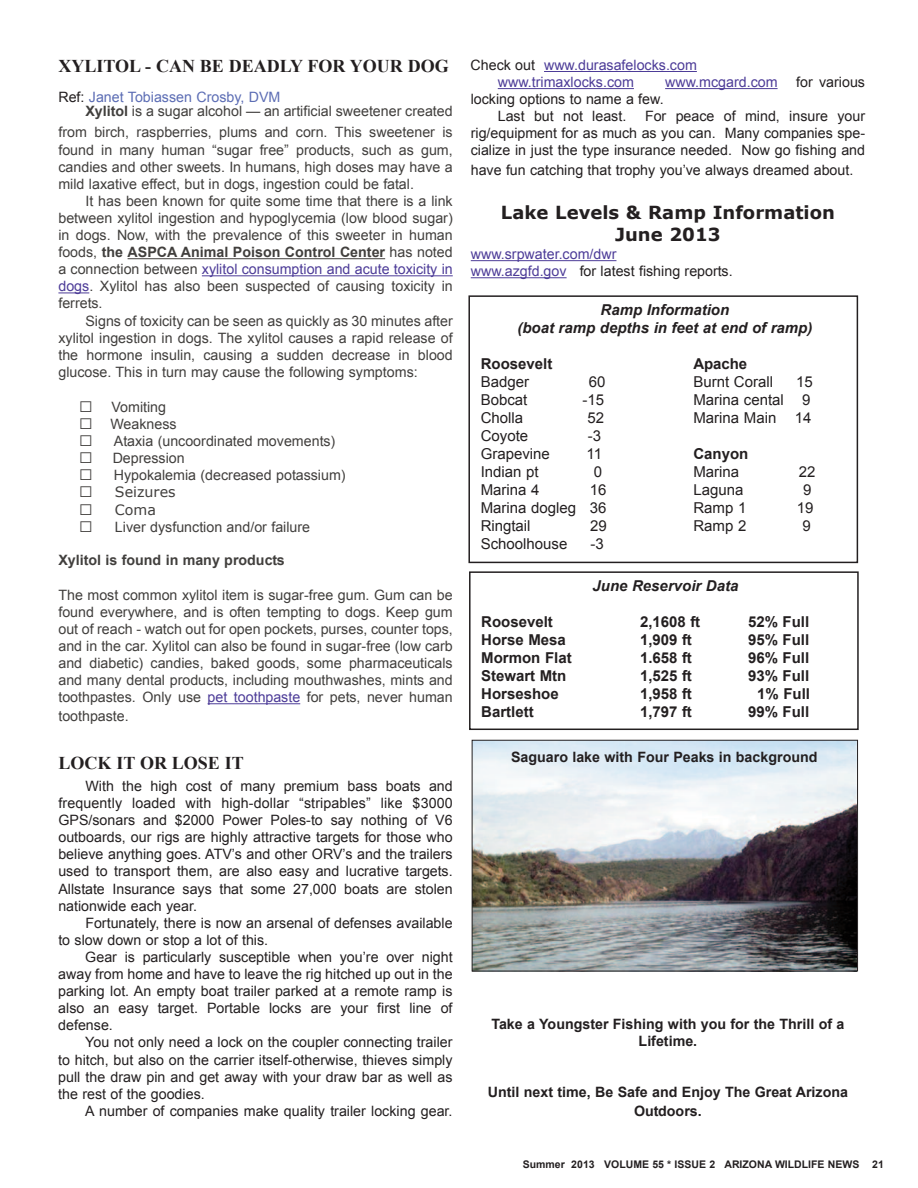
<style>
.page{position:relative;width:918px;height:1188px;background:#fff}
.page>*{position:absolute;margin:0;border:0;box-sizing:border-box;transform-origin:0 0}
.t1{font:700 18px "Times New Roman";color:#231f20}
.t2{font:700 18px/21.6px "Verdana";color:#231f20;text-align:center}
.t3{font:15px "Arial";color:#231f20}
.t4{font:700 15px "Arial";color:#231f20}
.t5{font:italic 700 15px/18px "Arial";color:#231f20;text-align:center}
.t6{font:14.25px/17.1px "Arial";color:#413f3d;text-align:justify}
.t7{font:14.25px/17.1px "Arial";color:#231f20;text-align:justify}
.t8{font:700 14.25px/17.1px "Arial";color:#231f20;text-align:center}
.t9{font:14.25px/17.1px "Arial";color:#4d3c98}
.t10{font:700 14.25px "Arial";color:#413f3d}
.t11{font:14.25px/17.1px "Verdana";color:#413f3d}
.t12{font:700 10.5px "Arial";color:#231f20}
.s1{color:#231f20}
.s2{color:#5c6db4}
.s3{font-weight:700}
.s4{color:#4d3c98}
</style>
<div class="page">
<hr style="left:128px;top:258px;width:257px;height:1px;background:#413f3d">
<hr style="left:202px;top:275px;width:251px;height:1px;background:#4d3c98">
<hr style="left:58px;top:292px;width:31px;height:1px;background:#4d3c98">
<hr style="left:208px;top:703px;width:92px;height:1px;background:#4d3c98">
<hr style="left:544px;top:71px;width:153px;height:1px;background:#4d3c98">
<hr style="left:498px;top:88px;width:136px;height:1px;background:#4d3c98">
<hr style="left:665px;top:88px;width:113px;height:1px;background:#4d3c98">
<hr style="left:471px;top:260px;width:145px;height:1px;background:#4d3c98">
<hr style="left:471px;top:277px;width:96px;height:1px;background:#4d3c98">
<div style="left:468px;top:295px;width:390px;height:268px;border:2px solid #231f20"></div>
<div style="left:469px;top:571px;width:390px;height:159px;border:2px solid #231f20"></div>
<img style="left:474px;top:742px;width:382px;height:227px">
<div style="left:472px;top:740px;width:386px;height:231px;border:1px solid #231f20"></div>
<p class="t1" style="left:58px;top:56px;width:392px">XYLITOL - CAN BE DEADLY FOR YOUR DOG</p>
<p class="t6" style="left:85px;top:91px;width:369px;line-height:13.4px;text-indent:-27px"><span class="s1">Ref:</span> <span class="s2">Janet Tobiassen Crosby, DVM<br></span><span class="s3">Xylitol</span> is a sugar alcohol — an artificial sweetener created</p>
<p class="t6" style="left:58px;top:124px;width:396px">from birch, raspberries, plums and corn. This sweetener is found in many human “sugar free” products, such as gum, candies and other sweets. In humans, high doses may have a mild laxative effect, but in dogs, ingestion could be fatal.</p>
<p class="t6" style="left:58px;top:192px;width:396px;text-indent:27px">It has been known for quite some time that there is a link between xylitol ingestion and hypoglycemia (low blood sugar) in dogs. Now, with the prevalence of this sweeter in human foods, <span class="s3">the ASPCA Animal Poison Control Center</span> has noted a connection between <span class="s4">xylitol consumption and acute toxicity in dogs</span>. Xylitol has also been suspected of causing toxicity in ferrets.</p>
<p class="t6" style="left:58px;top:312px;width:396px;text-indent:27px">Signs of toxicity can be seen as quickly as 30 minutes after xylitol ingestion in dogs. The xylitol causes a rapid release of the hormone insulin, causing a sudden decrease in blood glucose. This in turn may cause the following symptoms:</p>
<p class="t6" style="left:110px;top:398px;width:237px;text-align:left">Vomiting<br>Weakness<br>Ataxia (uncoordinated movements)<br>Depression<br>Hypokalemia (decreased potassium)</p>
<p class="t11" style="left:115px;top:483px;width:62px">Seizures<br>Coma</p>
<p class="t6" style="left:115px;top:518px;width:197px">Liver dysfunction and/or failure</p>
<p class="t10" style="left:58px;top:553px;width:228px">Xylitol is found in many products</p>
<p class="t6" style="left:58px;top:586px;width:396px">The most common xylitol item is sugar-free gum. Gum can be found everywhere, and is often tempting to dogs. Keep gum out of reach - watch out for open pockets, purses, counter tops, and in the car. Xylitol can also be found in sugar-free (low carb and diabetic) candies, baked goods, some pharmaceuticals and many dental products, including mouthwashes, mints and toothpastes. Only use <span class="s4">pet toothpaste</span> for pets, never human</p>
<p class="t6" style="left:58px;top:708px;width:72px">toothpaste.</p>
<p class="t1" style="left:58px;top:753px;width:187px">LOCK IT OR LOSE IT</p>
<p class="t7" style="left:58px;top:777px;width:396px;text-indent:27px">With the high cost of many premium bass boats and frequently loaded with high-dollar “stripables” like $3000<br>GPS/sonars and $2000 Power Poles-to say nothing of V6 outboards, our rigs are highly attractive targets for those who believe anything goes. ATV’s and other ORV’s and the trailers used to transport them, are also easy and lucrative targets.<br>Allstate Insurance says that some 27,000 boats are stolen nationwide each year.</p>
<p class="t7" style="left:58px;top:914px;width:396px;text-indent:27px">Fortunately, there is now an arsenal of defenses available to slow down or stop a lot of this.</p>
<p class="t7" style="left:58px;top:948px;width:396px;text-indent:27px">Gear is particularly susceptible when you’re over night away from home and have to leave the rig hitched up out in the parking lot. An empty boat trailer parked at a remote ramp is also an easy target. Portable locks are your first line of defense.</p>
<p class="t7" style="left:58px;top:1034px;width:396px;text-indent:27px">You not only need a lock on the coupler connecting trailer to hitch, but also on the carrier itself-otherwise, thieves simply pull the draw pin and get away with your draw bar as well as the rest of the goodies.</p>
<p class="t7" style="left:85px;top:1102px;width:369px">A number of companies make quality trailer locking gear.</p>
<p class="t9" style="left:498px;top:56px;width:201px;text-indent:-27px"><span class="s1">Check out</span> www.durasafelocks.com www.trimaxlocks.com</p>
<p class="t9" style="left:665px;top:74px;width:114px">www.mcgard.com</p>
<p class="t7" style="left:796px;top:74px;width:70px">for various</p>
<p class="t7" style="left:498px;top:91px;width:167px;text-indent:-27px">locking options to name a few.<br>Last but not least.</p>
<p class="t7" style="left:471px;top:108px;width:396px;text-indent:174px">For peace of mind, insure your rig/equipment for as much as you can. Many companies spe&shy;cialize in just the type insurance needed. Now go fishing and</p>
<p class="t7" style="left:471px;top:161px;width:384px">have fun catching that trophy you’ve always dreamed about.</p>
<p class="t2" style="left:501px;top:201px;width:335px">Lake Levels &amp; Ramp Information<br>June 2013</p>
<p class="t9" style="left:471px;top:246px;width:263px">www.srpwater.com/dwr<br>www.azgfd.gov <span class="s1">for latest fishing reports.</span></p>
<p class="t5" style="left:517px;top:301px;width:297px">Ramp Information<br>(boat ramp depths in feet at end of ramp)</p>
<p class="t4" style="left:481px;top:356px;width:73px">Roosevelt</p>
<p class="t4" style="left:693px;top:356px;width:55px">Apache</p>
<p class="t3" style="left:481px;top:374px;width:50px">Badger</p>
<p class="t3" style="left:589px;top:374px;width:18px">60</p>
<p class="t3" style="left:693px;top:374px;width:81px">Burnt Corall</p>
<p class="t3" style="left:796px;top:374px;width:18px">15</p>
<p class="t3" style="left:481px;top:392px;width:48px">Bobcat</p>
<p class="t3" style="left:582px;top:392px;width:23px">-15</p>
<p class="t3" style="left:693px;top:392px;width:118px">Marina cental 9</p>
<p class="t3" style="left:481px;top:410px;width:44px">Cholla</p>
<p class="t3" style="left:587px;top:410px;width:18px">52</p>
<p class="t3" style="left:693px;top:410px;width:119px">Marina Main 14</p>
<p class="t3" style="left:481px;top:428px;width:49px">Coyote</p>
<p class="t3" style="left:588px;top:428px;width:15px">-3</p>
<p class="t3" style="left:481px;top:446px;width:71px">Grapevine</p>
<p class="t3" style="left:587px;top:446px;width:17px">11</p>
<p class="t4" style="left:693px;top:446px;width:57px">Canyon</p>
<p class="t3" style="left:481px;top:464px;width:59px">Indian pt</p>
<p class="t3" style="left:594px;top:464px;width:10px">0</p>
<p class="t3" style="left:693px;top:464px;width:47px">Marina</p>
<p class="t3" style="left:799px;top:464px;width:18px">22</p>
<p class="t3" style="left:481px;top:482px;width:60px">Marina 4</p>
<p class="t3" style="left:590px;top:482px;width:18px">16</p>
<p class="t3" style="left:693px;top:482px;width:52px">Laguna</p>
<p class="t3" style="left:803px;top:482px;width:10px">9</p>
<p class="t3" style="left:481px;top:500px;width:127px">Marina dogleg 36</p>
<p class="t3" style="left:693px;top:500px;width:54px">Ramp 1</p>
<p class="t3" style="left:797px;top:500px;width:18px">19</p>
<p class="t3" style="left:481px;top:518px;width:51px">Ringtail</p>
<p class="t3" style="left:590px;top:518px;width:18px">29</p>
<p class="t3" style="left:693px;top:518px;width:54px">Ramp 2</p>
<p class="t3" style="left:802px;top:518px;width:10px">9</p>
<p class="t3" style="left:481px;top:536px;width:88px">Schoolhouse</p>
<p class="t3" style="left:590px;top:536px;width:15px">-3</p>
<p class="t5" style="left:593px;top:577px;width:147px">June Reservoir Data</p>
<p class="t4" style="left:481px;top:614px;width:73px">Roosevelt</p>
<p class="t4" style="left:640px;top:614px;width:62px">2,1608 ft</p>
<p class="t4" style="left:748px;top:614px;width:63px">52% Full</p>
<p class="t4" style="left:481px;top:632px;width:86px">Horse Mesa</p>
<p class="t4" style="left:640px;top:632px;width:53px">1,909 ft</p>
<p class="t4" style="left:748px;top:632px;width:63px">95% Full</p>
<p class="t4" style="left:481px;top:650px;width:92px">Mormon Flat</p>
<p class="t4" style="left:640px;top:650px;width:53px">1.658 ft</p>
<p class="t4" style="left:748px;top:650px;width:63px">96% Full</p>
<p class="t4" style="left:481px;top:668px;width:87px">Stewart Mtn</p>
<p class="t4" style="left:640px;top:668px;width:53px">1,525 ft</p>
<p class="t4" style="left:748px;top:668px;width:63px">93% Full</p>
<p class="t4" style="left:481px;top:686px;width:79px">Horseshoe</p>
<p class="t4" style="left:640px;top:686px;width:53px">1,958 ft</p>
<p class="t4" style="left:757px;top:686px;width:54px">1% Full</p>
<p class="t4" style="left:481px;top:704px;width:54px">Bartlett</p>
<p class="t4" style="left:640px;top:704px;width:53px">1,797 ft</p>
<p class="t4" style="left:748px;top:704px;width:63px">99% Full</p>
<p class="t8" style="left:511px;top:748px;width:308px">Saguaro lake with Four Peaks in background</p>
<p class="t8" style="left:491px;top:1015px;width:355px">Take a Youngster Fishing with you for the Thrill of a<br>Lifetime.</p>
<p class="t8" style="left:488px;top:1082px;width:362px;line-height:19.2px">Until next time, Be Safe and Enjoy The Great Arizona<br>Outdoors.</p>
<p class="t12" style="left:523px;top:1159px;width:362px">Summer 2013 VOLUME 55 * ISSUE 2 ARIZONA WILDLIFE NEWS 21</p>
</div>
